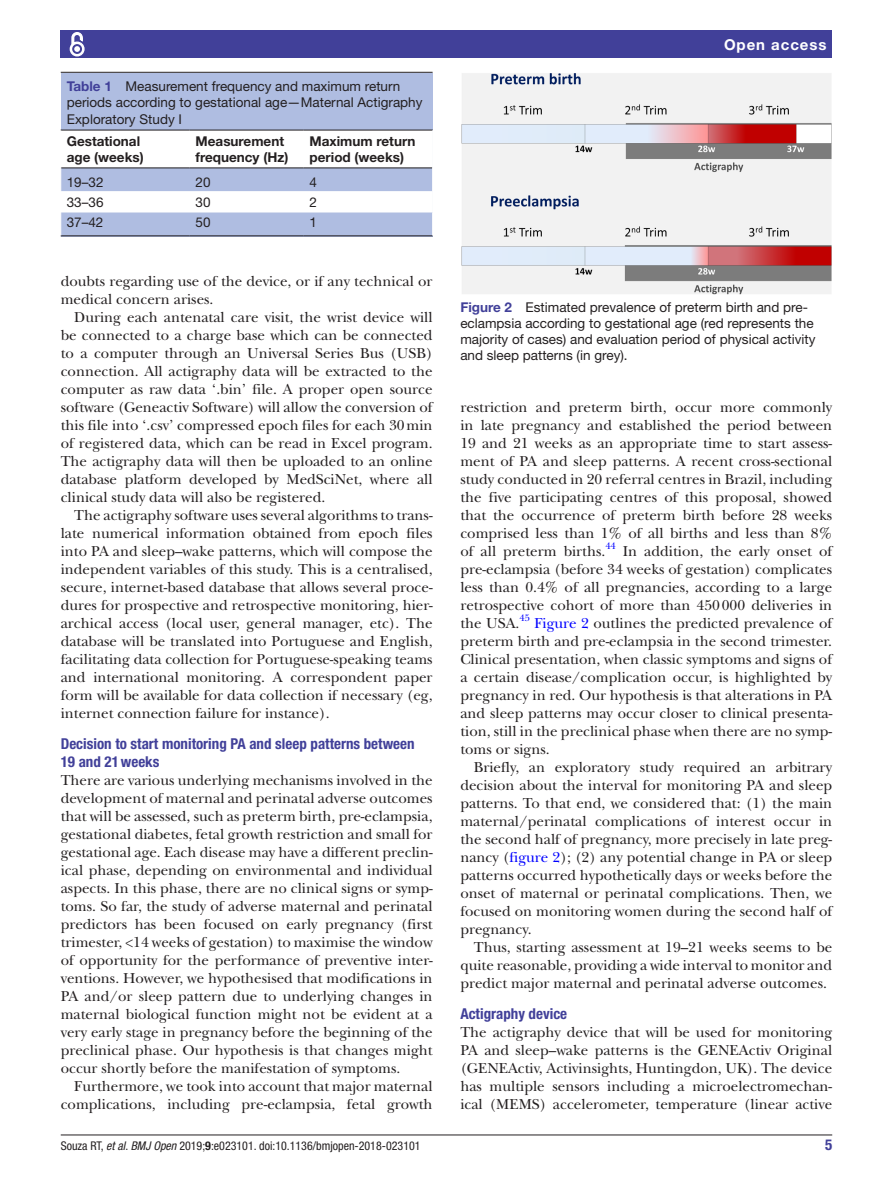
<style>
.page{position:relative;width:893px;height:1191px;background:#fff}
.page>*{position:absolute;margin:0;border:0;box-sizing:border-box;transform-origin:0 0}
.t1{font:15px/18px "New Baskerville";color:#231f20;text-align:justify}
.t2{font:700 condensed 15px/18px "Helvetica Neue LT Std";color:#414099}
.t3{font:700 15px "Helvetica Neue LT Std";letter-spacing:.065em;color:#fff}
.t4{font:13.5px/16.2px "Helvetica Neue LT Std";color:#231f20}
.t5{font:700 13.5px/16.2px "Helvetica Neue LT Std";color:#231f20}
.t6{font:condensed 12px "Helvetica Neue LT Std";color:#231f20}
.t7{font:9.9px "New Baskerville";color:#00f}
.s1{font-weight:700;color:#414099}
.s2{color:#00f}
.s3{font-style:italic}
.s4{font-weight:700}
</style>
<div class="page">
<hr style="left:61px;top:1134px;width:771px;height:1px;background:#231f20">
<div style="left:61px;top:31px;width:771px;height:27px;background:#414099"></div>
<svg style="left:69px;top:32px;width:16px;height:25px"></svg>
<div style="left:61px;top:73px;width:372px;height:163px;background:#afbde1"></div>
<hr style="left:61px;top:72px;width:372px;height:1px;background:#231f20">
<svg style="left:60px;top:130px;width:373px;height:106px"></svg>
<img style="left:461px;top:73px;width:371px;height:221px">
<p class="t4" style="left:67px;top:77px;width:357px"><span class="s1">Table 1</span> Measurement frequency and maximum return periods according to gestational age—Maternal Actigraphy<br>Exploratory Study I</p>
<p class="t5" style="left:67px;top:132px;width:78px">Gestational age (weeks)</p>
<p class="t5" style="left:196px;top:132px;width:94px">Measurement frequency (Hz)</p>
<p class="t5" style="left:310px;top:132px;width:107px">Maximum return period (weeks)</p>
<p class="t4" style="left:67px;top:173px;width:38px">19–32</p>
<p class="t4" style="left:196px;top:173px;width:17px">20</p>
<p class="t4" style="left:310px;top:173px;width:9px">4</p>
<p class="t4" style="left:67px;top:194px;width:38px">33–36</p>
<p class="t4" style="left:196px;top:194px;width:17px">30</p>
<p class="t4" style="left:310px;top:194px;width:9px">2</p>
<p class="t4" style="left:67px;top:214px;width:38px">37–42</p>
<p class="t4" style="left:196px;top:214px;width:17px">50</p>
<p class="t4" style="left:310px;top:214px;width:9px">1</p>
<p class="t1" style="left:61px;top:272px;width:373px">doubts regarding use of the device, or if any technical or medical concern arises.</p>
<p class="t1" style="left:61px;top:308px;width:373px;text-indent:14px">During each antenatal care visit, the wrist device will be connected to a charge base which can be connected to a computer through an Universal Series Bus (USB) connection. All actigraphy data will be extracted to the computer as raw data ‘.bin’ file. A proper open source software (Geneactiv Software) will allow the conversion of this file into ‘.csv’ compressed epoch files for each 30min of registered data, which can be read in Excel program.<br>The actigraphy data will then be uploaded to an online database platform developed by MedSciNet, where all clinical study data will also be registered.</p>
<p class="t1" style="left:61px;top:506px;width:373px;text-indent:14px">The actigraphy software uses several algorithms to trans&shy;late numerical information obtained from epoch files into PA and sleep–wake patterns, which will compose the independent variables of this study. This is a centralised, secure, internet-based database that allows several proce&shy;dures for prospective and retrospective monitoring, hier&shy;archical access (local user, general manager, etc). The database will be translated into Portuguese and English, facilitating data collection for Portuguese-speaking teams and international monitoring. A correspondent paper form will be available for data collection if necessary (eg, internet connection failure for instance).</p>
<p class="t2" style="left:61px;top:734px;width:355px">Decision to start monitoring PA and sleep patterns between<br>19 and 21weeks</p>
<p class="t1" style="left:61px;top:771px;width:373px">There are various underlying mechanisms involved in the development of maternal and perinatal adverse outcomes that will be assessed, such as preterm birth, pre-eclampsia, gestational diabetes, fetal growth restriction and small for gestational age. Each disease may have a different preclin&shy;ical phase, depending on environmental and individual aspects. In this phase, there are no clinical signs or symp&shy;toms. So far, the study of adverse maternal and perinatal predictors has been focused on early pregnancy (first trimester, &lt;14 weeks of gestation) to maximise the window of opportunity for the performance of preventive inter&shy;ventions. However, we hypothesised that modifications in PA and/or sleep pattern due to underlying changes in maternal biological function might not be evident at a very early stage in pregnancy before the beginning of the preclinical phase. Our hypothesis is that changes might occur shortly before the manifestation of symptoms.</p>
<p class="t1" style="left:61px;top:1077px;width:373px;text-align:right">Furthermore, we took into account that major maternal complications, including pre-eclampsia, fetal growth</p>
<p class="t3" style="left:724px;top:35px;width:104px">Open access</p>
<p class="t4" style="left:460px;top:299px;width:357px"><span class="s1">Figure 2</span> Estimated prevalence of preterm birth and pre&shy;eclampsia according to gestational age (red represents the majority of cases) and evaluation period of physical activity and sleep patterns (in grey).</p>
<p class="t1" style="left:460px;top:398px;width:373px">restriction and preterm birth, occur more commonly in late pregnancy and established the period between 19 and 21 weeks as an appropriate time to start assess&shy;ment of PA and sleep patterns. A recent cross-sectional study conducted in 20 referral centres in Brazil, including the five participating centres of this proposal, showed that the occurrence of preterm birth before 28 weeks comprised less than 1% of all births and less than 8% of all preterm births.<sup>44</sup></p>
<p class="t1" style="left:460px;top:542px;width:373px;text-indent:162px">In addition, the early onset of pre-eclampsia (before 34 weeks of gestation) complicates less than 0.4% of all pregnancies, according to a large retrospective cohort of more than 450000 deliveries in the USA.</p>
<p class="t7" style="left:519px;top:612px;width:12px">45</p>
<p class="t1" style="left:460px;top:614px;width:373px;text-indent:74px"><span class="s2">Figure 2</span> outlines the predicted prevalence of preterm birth and pre-eclampsia in the second trimester.<br>Clinical presentation, when classic symptoms and signs of a certain disease/complication occur, is highlighted by pregnancy in red. Our hypothesis is that alterations in PA and sleep patterns may occur closer to clinical presenta&shy;tion, still in the preclinical phase when there are no symp&shy;toms or signs.</p>
<p class="t1" style="left:460px;top:758px;width:373px;text-indent:14px">Briefly, an exploratory study required an arbitrary decision about the interval for monitoring PA and sleep patterns. To that end, we considered that: (1) the main maternal/perinatal complications of interest occur in the second half of pregnancy, more precisely in late preg&shy;nancy (<span class="s2">figure 2</span>); (2) any potential change in PA or sleep patterns occurred hypothetically days or weeks before the onset of maternal or perinatal complications. Then, we focused on monitoring women during the second half of pregnancy.</p>
<p class="t1" style="left:460px;top:938px;width:373px;text-indent:14px">Thus, starting assessment at 19–21 weeks seems to be quite reasonable, providing a wide interval to monitor and predict major maternal and perinatal adverse outcomes.</p>
<p class="t2" style="left:460px;top:1004px;width:108px">Actigraphy device</p>
<p class="t1" style="left:460px;top:1023px;width:373px">The actigraphy device that will be used for monitoring PA and sleep–wake patterns is the GENEActiv Original (GENEActiv, Activinsights, Huntingdon, UK). The device has multiple sensors including a microelectromechan&shy;ical (MEMS) accelerometer, temperature (linear active</p>
<p class="t6" style="left:61px;top:1138px;width:361px">Souza RT, <span class="s3">et al</span>. <span class="s3">BMJ Open</span> 2019;<span class="s4">9</span>:e023101. doi:10.1136/bmjopen-2018-023101</p>
<p class="t2" style="left:825px;top:1135px;width:9px">5</p>
</div>
